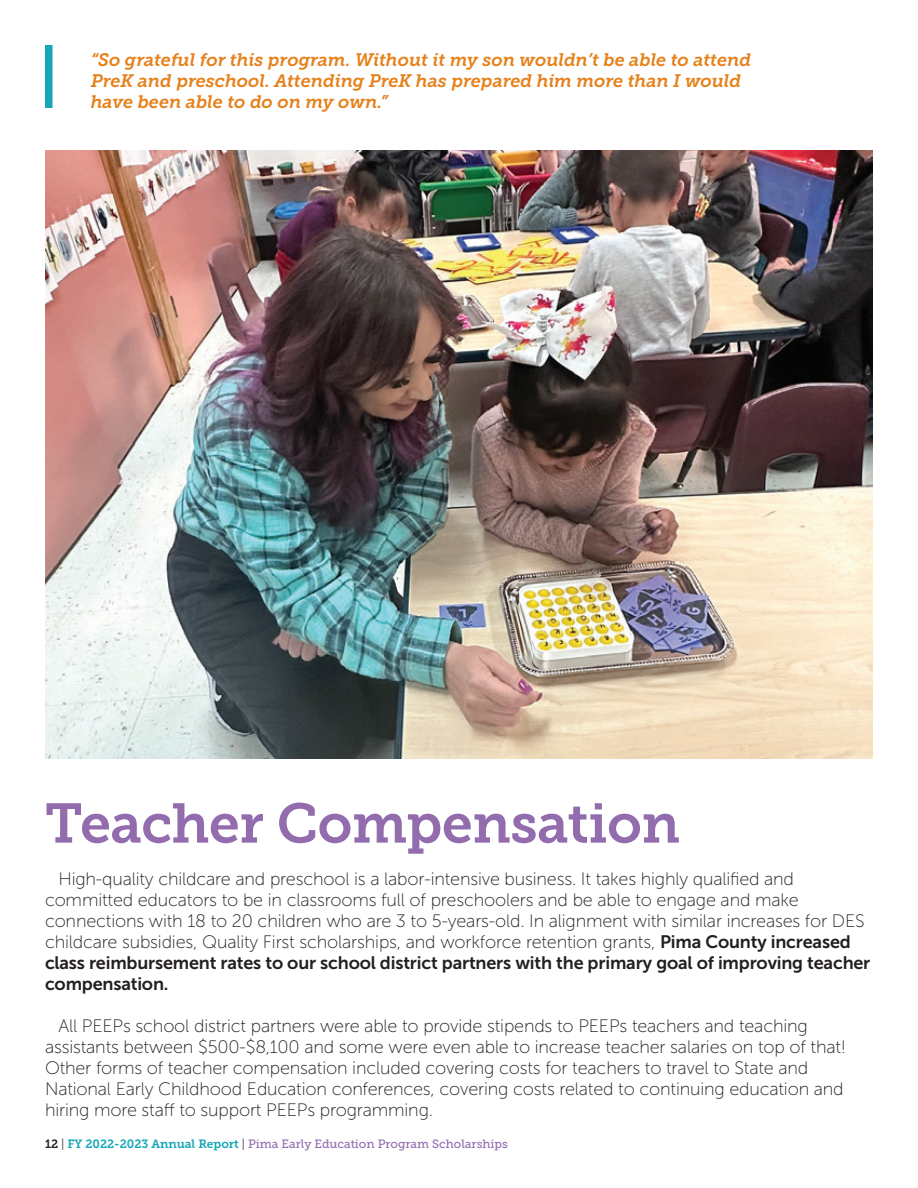
<style>
.page{position:relative;width:918px;height:1188px;background:#fff}
.page>*{position:absolute;margin:0;border:0;box-sizing:border-box;transform-origin:0 0}
.t1{font:55.5px "Museo Slab 700";letter-spacing:-.01em;color:#936cae}
.t2{font:18px/21px "Museo Sans 100";letter-spacing:-.01em;color:#231f20}
.t3{font:italic 18px/21px "Museo Slab 700";color:#e6811b}
.t4{font:18px/21px "Museo Sans 700";letter-spacing:-.01em;color:#231f20}
.t5{font:12px "Museo Slab 500";color:#936cae}
.s1{font-family:"Museo Sans 700"}
.s2{font-family:"Museo Slab 700";color:#231f20}
.s3{color:#636366}
.s4{font-family:"Museo Slab 700";color:#15a6b7}
</style>
<div class="page">
<img style="left:45px;top:150px;width:828px;height:609px">
<div style="left:45px;top:45px;width:7px;height:63px;background:#15a6b7"></div>
<p class="t3" style="left:91px;top:49px;width:662px">“So grateful for this program. Without it my son wouldn’t be able to attend<br>PreK and preschool. Attending PreK has prepared him more than I would have been able to do on my own.”</p>
<h1 class="t1" style="left:45px;top:792px;width:637px">Teacher Compensation</h1>
<p class="t2" style="left:45px;top:869px;width:821px;text-indent:14px">High-quality childcare and preschool is a labor-intensive business. It takes highly qualified and committed educators to be in classrooms full of preschoolers and be able to engage and make connections with 18 to 20 children who are 3 to 5-years-old. In alignment with similar increases for DES childcare subsidies, Quality First scholarships, and workforce retention grants, <span class="s1">Pima County increased</span></p>
<p class="t4" style="left:45px;top:952px;width:827px">class reimbursement rates to our school district partners with the primary goal of improving teacher compensation.</p>
<p class="t2" style="left:45px;top:1016px;width:803px;text-indent:14px">All PEEPs school district partners were able to provide stipends to PEEPs teachers and teaching assistants between $500-$8,100 and some were even able to increase teacher salaries on top of that!<br>Other forms of teacher compensation included covering costs for teachers to travel to State and National Early Childhood Education conferences, covering costs related to continuing education and hiring more staff to support PEEPs programming.</p>
<p class="t5" style="left:45px;top:1137px;width:464px"><span class="s2">12</span> <span class="s3">|</span> <span class="s4">FY 2022-2023 Annual Report</span> <span class="s3">|</span> Pima Early Education Program Scholarships</p>
</div>
